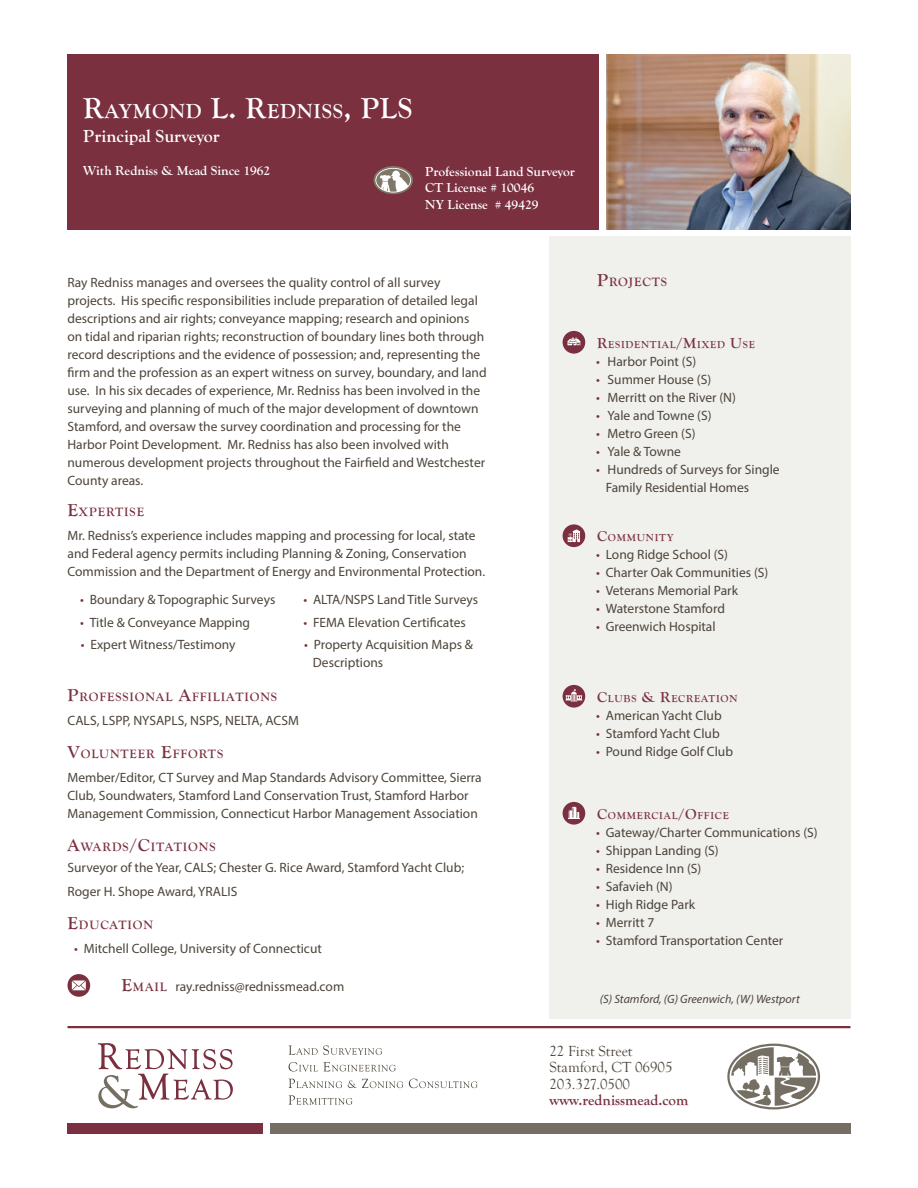
<style>
.page{position:relative;width:918px;height:1188px;background:#fff}
.page>*{position:absolute;margin:0;border:0;box-sizing:border-box;transform-origin:0 0}
.t1{font:700 21px "Goudy Old Style T";letter-spacing:.035em;color:#fff}
.t2{font:700 18px "Goudy Old Sty";color:#fff}
.t3{font:15px/16.5px "Goudy Old Style T";color:#4c443a}
.t4{font:700 15px "Goudy Old Style T";color:#7a303f}
.t5{font:13.5px/18px "Myriad Pro";color:#4c443a}
.t6{font:700 13.5px/16.5px "Goudy Old Sty";color:#fff}
.t7{font:700 12.6px "Goudy Old Style T";letter-spacing:.07em;color:#7a303f}
.t8{font:italic 12px "Myriad Pro";color:#4c443a}
.t9{font:700 10.5px "Goudy Old Style T";letter-spacing:.07em;color:#7a303f}
.s1{font-size:30px}
.s2{font-size:18px}
.s3{color:#7a303f}
.s4{font-family:"Goudy Old Style T";font-weight:700;font-size:18px;color:#7a303f}
.s5{font-family:"Goudy Old Style T";font-weight:700;font-size:12.6px;color:#7a303f}
.s6{font-size:15px}
</style>
<div class="page">
<img style="left:606px;top:54px;width:245px;height:176px">
<div style="left:68px;top:54px;width:531px;height:176px;background:#7a303f"></div>
<div style="left:549px;top:236px;width:301px;height:783px;background:#f0f0ed"></div>
<div style="left:563px;top:331px;width:22px;height:23px;background:#7a303f;border-radius:50%"></div>
<svg style="left:567px;top:337px;width:14px;height:8px"></svg>
<div style="left:563px;top:524px;width:22px;height:23px;background:#7a303f;border-radius:50%"></div>
<svg style="left:567px;top:529px;width:13px;height:13px"></svg>
<div style="left:563px;top:685px;width:22px;height:23px;background:#7a303f;border-radius:50%"></div>
<svg style="left:565px;top:689px;width:18px;height:13px"></svg>
<div style="left:563px;top:802px;width:22px;height:23px;background:#7a303f;border-radius:50%"></div>
<svg style="left:568px;top:807px;width:12px;height:12px"></svg>
<svg style="left:98px;top:1043px;width:135px;height:65px"></svg>
<svg style="left:727px;top:1044px;width:93px;height:65px"></svg>
<svg style="left:289px;top:1045px;width:93px;height:10px"></svg>
<svg style="left:289px;top:1062px;width:107px;height:10px"></svg>
<svg style="left:289px;top:1079px;width:53px;height:9px"></svg>
<svg style="left:348px;top:1079px;width:55px;height:9px"></svg>
<svg style="left:409px;top:1079px;width:69px;height:9px"></svg>
<svg style="left:289px;top:1095px;width:64px;height:10px"></svg>
<div style="left:270px;top:1123px;width:581px;height:11px;background:#756e63"></div>
<div style="left:68px;top:1123px;width:195px;height:11px;background:#7a303f"></div>
<hr style="left:68px;top:1026px;width:782px;height:2px;background:#7a303f">
<svg style="left:68px;top:974px;width:22px;height:23px"></svg>
<svg style="left:72px;top:980px;width:14px;height:10px"></svg>
<svg style="left:374px;top:166px;width:39px;height:28px"></svg>
<svg style="left:375px;top:168px;width:36px;height:25px"></svg>
<h1 class="t1" style="left:83px;top:100px;width:296px"><span class="s1">R</span>AYMOND <span class="s1">L. R</span>EDNISS<span class="s1">, PLS</span></h1>
<h2 class="t2" style="left:83px;top:126px;width:138px">Principal Surveyor</h2>
<p class="t6" style="left:83px;top:163px;width:189px">With Redniss &amp; Mead Since 1962</p>
<p class="t6" style="left:425px;top:163px;width:151px">Professional Land Surveyor<br>CT License # 10046<br>NY License # 49429</p>
<p class="t5" style="left:67px;top:273px;width:421px">Ray Redniss manages and oversees the quality control of all survey projects. His specific responsibilities include preparation of detailed legal descriptions and air rights; conveyance mapping; research and opinions on tidal and riparian rights; reconstruction of boundary lines both through record descriptions and the evidence of possession; and, representing the firm and the profession as an expert witness on survey, boundary, and land use. In his six decades of experience, Mr. Redniss has been involved in the surveying and planning of much of the major development of downtown Stamford, and oversaw the survey coordination and processing for the Harbor Point Development. Mr. Redniss has also been involved with numerous development projects throughout the Fairfield and Westchester County areas.</p>
<p class="t7" style="left:68px;top:505px;width:78px"><span class="s2">E</span>XPERTISE</p>
<p class="t5" style="left:68px;top:527px;width:419px">Mr. Redniss’s experience includes mapping and processing for local, state and Federal agency permits including Planning &amp; Zoning, Conservation<br>Commission and the Department of Energy and Environmental Protection.</p>
<p class="t5" style="left:80px;top:591px;width:197px"><span class="s3">•</span> Boundary &amp; Topographic Surveys</p>
<p class="t5" style="left:304px;top:591px;width:176px"><span class="s3">•</span> ALTA/NSPS Land Title Surveys</p>
<p class="t5" style="left:80px;top:613px;width:171px"><span class="s3">•</span> Title &amp; Conveyance Mapping</p>
<p class="t5" style="left:304px;top:613px;width:164px"><span class="s3">•</span> FEMA Elevation Certificates</p>
<p class="t5" style="left:81px;top:636px;width:156px"><span class="s3">•</span> Expert Witness/Testimony</p>
<p class="t5" style="left:313px;top:636px;width:162px;text-indent:-9px"><span class="s3">•</span> Property Acquisition Maps &amp;<br>Descriptions</p>
<p class="t7" style="left:68px;top:690px;width:211px"><span class="s2">P</span>ROFESSIONAL <span class="s2">A</span>FFILIATIONS</p>
<p class="t5" style="left:68px;top:712px;width:233px">CALS, LSPP, NYSAPLS, NSPS, NELTA, ACSM</p>
<p class="t7" style="left:68px;top:747px;width:157px"><span class="s2">V</span>OLUNTEER <span class="s2">E</span>FFORTS</p>
<p class="t5" style="left:68px;top:769px;width:416px">Member/Editor, CT Survey and Map Standards Advisory Committee, Sierra<br>Club, Soundwaters, Stamford Land Conservation Trust, Stamford Harbor<br>Management Commission, Connecticut Harbor Management Association</p>
<p class="t7" style="left:68px;top:840px;width:150px"><span class="s2">A</span>WARDS<span class="s2">/C</span>ITATIONS</p>
<p class="t5" style="left:68px;top:856px;width:398px;line-height:24px">Surveyor of the Year, CALS; Chester G. Rice Award, Stamford Yacht Club;<br>Roger H. Shope Award, YRALIS</p>
<p class="t7" style="left:68px;top:918px;width:87px"><span class="s2">E</span>DUCATION</p>
<p class="t5" style="left:74px;top:940px;width:249px"><span class="s3">•</span> Mitchell College, University of Connecticut</p>
<p class="t5" style="left:122px;top:977px;width:224px"><span class="s4">E</span><span class="s5">MAIL</span> ray.redniss@rednissmead.com</p>
<p class="t7" style="left:568px;top:275px;width:101px"><span class="s2">P</span>ROJECTS</p>
<p class="t9" style="left:591px;top:338px;width:166px"><span class="s6">R</span>ESIDENTIAL<span class="s6">/M</span>IXED <span class="s6">U</span>SE</p>
<p class="t5" style="left:596px;top:352px;width:101px"><span class="s3">•</span> Harbor Point (S)</p>
<p class="t5" style="left:596px;top:370px;width:116px"><span class="s3">•</span> Summer House (S)</p>
<p class="t5" style="left:596px;top:388px;width:141px"><span class="s3">•</span> Merritt on the River (N)</p>
<p class="t5" style="left:596px;top:406px;width:117px"><span class="s3">•</span> Yale and Towne (S)</p>
<p class="t5" style="left:596px;top:424px;width:101px"><span class="s3">•</span> Metro Green (S)</p>
<p class="t5" style="left:596px;top:442px;width:86px"><span class="s3">•</span> Yale &amp; Towne</p>
<p class="t5" style="left:606px;top:460px;width:175px;text-indent:-9px"><span class="s3">•</span> Hundreds of Surveys for Single<br>Family Residential Homes</p>
<p class="t9" style="left:597px;top:532px;width:78px"><span class="s6">C</span>OMMUNITY</p>
<p class="t5" style="left:596px;top:545px;width:133px"><span class="s3">•</span> Long Ridge School (S)</p>
<p class="t5" style="left:596px;top:563px;width:174px"><span class="s3">•</span> Charter Oak Communities (S)</p>
<p class="t5" style="left:596px;top:581px;width:143px"><span class="s3">•</span> Veterans Memorial Park</p>
<p class="t5" style="left:596px;top:599px;width:130px"><span class="s3">•</span> Waterstone Stamford</p>
<p class="t5" style="left:596px;top:617px;width:121px"><span class="s3">•</span> Greenwich Hospital</p>
<p class="t9" style="left:597px;top:692px;width:142px"><span class="s6">C</span>LUBS <span class="s6">&amp; R</span>ECREATION</p>
<p class="t5" style="left:596px;top:706px;width:127px"><span class="s3">•</span> American Yacht Club</p>
<p class="t5" style="left:596px;top:724px;width:125px"><span class="s3">•</span> Stamford Yacht Club</p>
<p class="t5" style="left:596px;top:742px;width:138px"><span class="s3">•</span> Pound Ridge Golf Club</p>
<p class="t9" style="left:591px;top:809px;width:140px"><span class="s6">C</span> OMMERCIAL<span class="s6">/O</span>FFICE</p>
<p class="t5" style="left:596px;top:823px;width:223px"><span class="s3">•</span> Gateway/Charter Communications (S)</p>
<p class="t5" style="left:596px;top:841px;width:124px"><span class="s3">•</span> Shippan Landing (S)</p>
<p class="t5" style="left:596px;top:859px;width:107px"><span class="s3">•</span> Residence Inn (S)</p>
<p class="t5" style="left:596px;top:877px;width:78px"><span class="s3">•</span> Safavieh (N)</p>
<p class="t5" style="left:596px;top:895px;width:100px"><span class="s3">•</span> High Ridge Park</p>
<p class="t5" style="left:596px;top:913px;width:59px"><span class="s3">•</span> Merritt 7</p>
<p class="t5" style="left:596px;top:931px;width:189px"><span class="s3">•</span> Stamford Transportation Center</p>
<p class="t8" style="left:600px;top:992px;width:202px">(S) Stamford, (G) Greenwich, (W) Westport</p>
<p class="t3" style="left:549px;top:1043px;width:125px">22 First Street<br>Stamford, CT 06905<br>203.327.0500</p>
<p class="t4" style="left:549px;top:1092px;width:140px">www.rednissmead.com</p>
</div>
